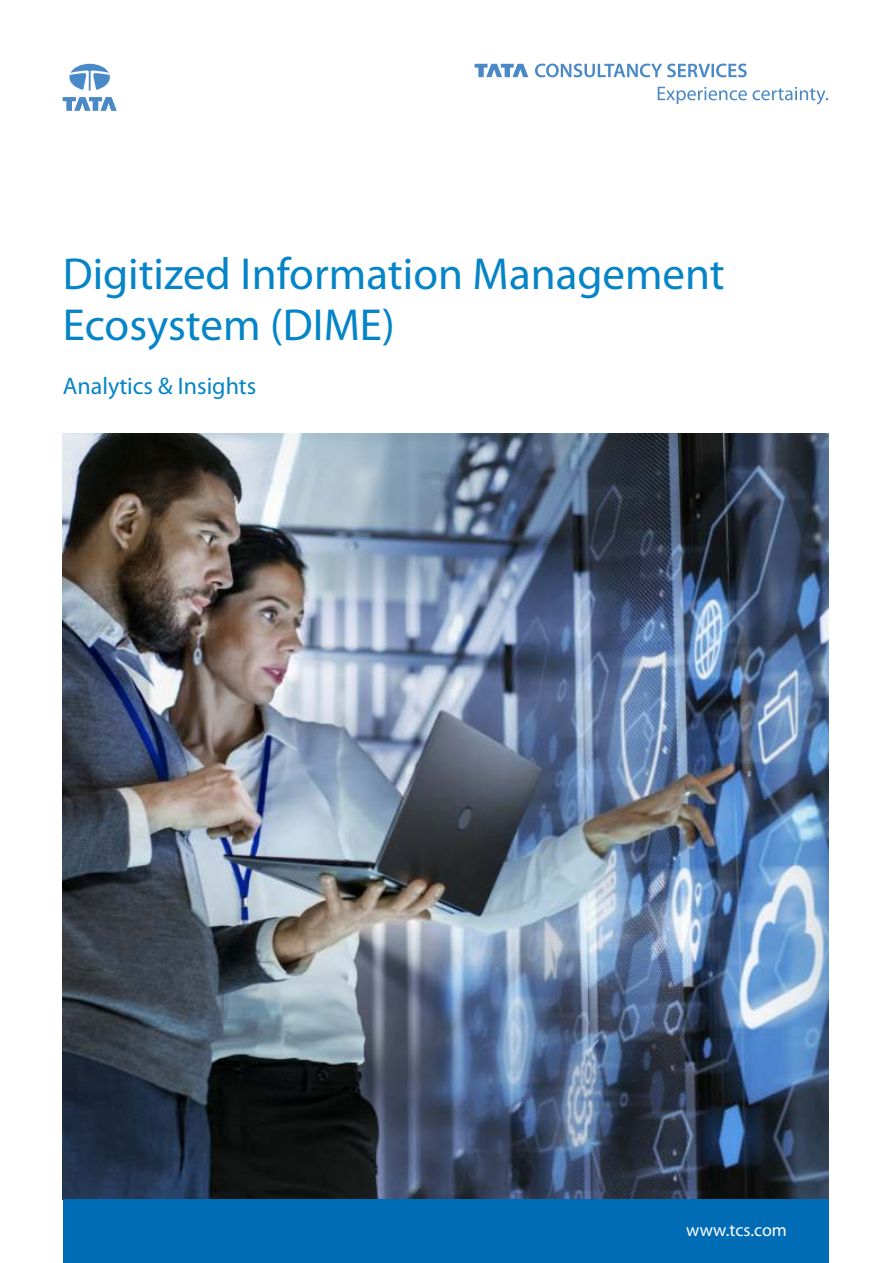
<style>
.page{position:relative;width:892px;height:1263px;background:#fff}
.page>*{position:absolute;margin:0;border:0;box-sizing:border-box;transform-origin:0 0}
.t1{font:45px/50.8px "Myriad Pro";color:#0584c7}
.t2{font:24px "Myriad Pro";color:#0584c7}
.t3{font:18px "Myriad Pro";color:#fefefe}
</style>
<div class="page">
<img style="left:63px;top:434px;width:765px;height:765px">
<svg style="left:69px;top:64px;width:41px;height:27px"></svg>
<svg style="left:63px;top:97px;width:54px;height:14px"></svg>
<svg style="left:475px;top:64px;width:53px;height:13px"></svg>
<svg style="left:535px;top:64px;width:212px;height:13px"></svg>
<svg style="left:658px;top:87px;width:170px;height:18px"></svg>
<div style="left:63px;top:1199px;width:765px;height:64px;background:#006cb5"></div>
<p class="t1" style="left:63px;top:252px;width:664px">Digitized Information Management<br>Ecosystem (DIME)</p>
<p class="t2" style="left:63px;top:376px;width:195px">Analytics &amp; Insights</p>
<p class="t3" style="left:686px;top:1223px;width:102px">www.tcs.com</p>
</div>
